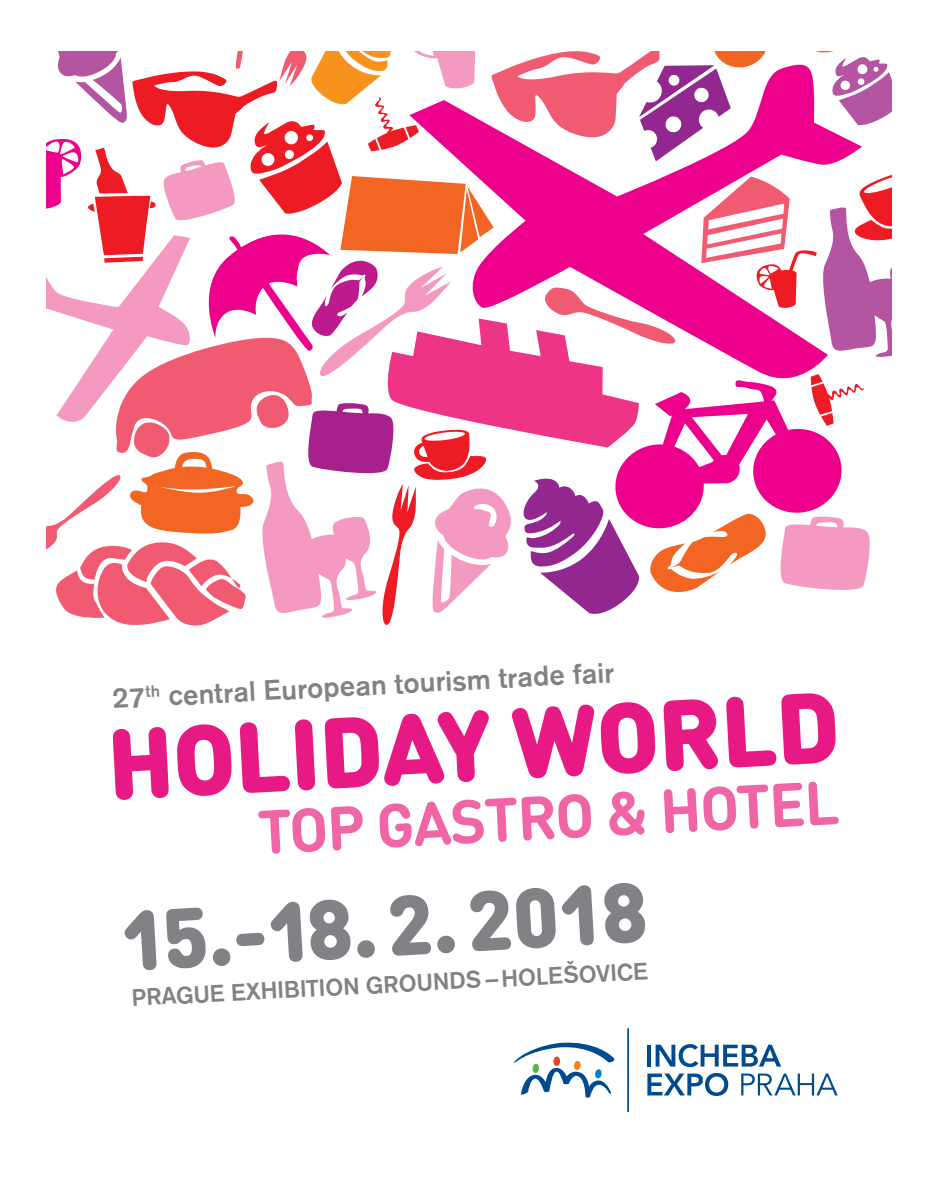
<style>
.page{position:relative;width:936px;height:1191px;background:#fff}
.page>*{position:absolute;margin:0;border:0;box-sizing:border-box;transform-origin:0 0}
.t1{font:900 98.7px "DIN Round Offc Pro";color:#e71a85}
.t2{font:900 83.4px "DIN Round Offc Pro";color:#808285}
.t3{font:500 29.55px "Accius TOT";color:#808285}
.t4{font:500 25.05px "Accius TOT";color:#808285}
</style>
<div class="page">
<svg style="left:47px;top:51px;width:844px;height:575px"></svg>
<hr style="left:627px;top:1028px;width:2px;height:84px;background:#004a8f">
<svg style="left:647px;top:1044px;width:190px;height:52px"></svg>
<svg style="left:513px;top:1042px;width:102px;height:56px"></svg>
<svg style="left:258px;top:781px;width:580px;height:72px"></svg>
<p class="t3" style="left:111px;top:681px;width:505px;rotate:-3deg">27<sup>th</sup> central European tourism trade fair</p>
<h1 class="t1" style="left:104px;top:697px;width:735px;rotate:-3deg">HOLIDAY WORLD</h1>
<h2 class="t2" style="left:118px;top:883px;width:528px;rotate:-3deg">15.-18. 2. 2018</h2>
<p class="t4" style="left:131px;top:982px;width:518px;rotate:-3deg">PRAGUE EXHIBITION GROUNDS – HOLEŠOVICE</p>
</div>
